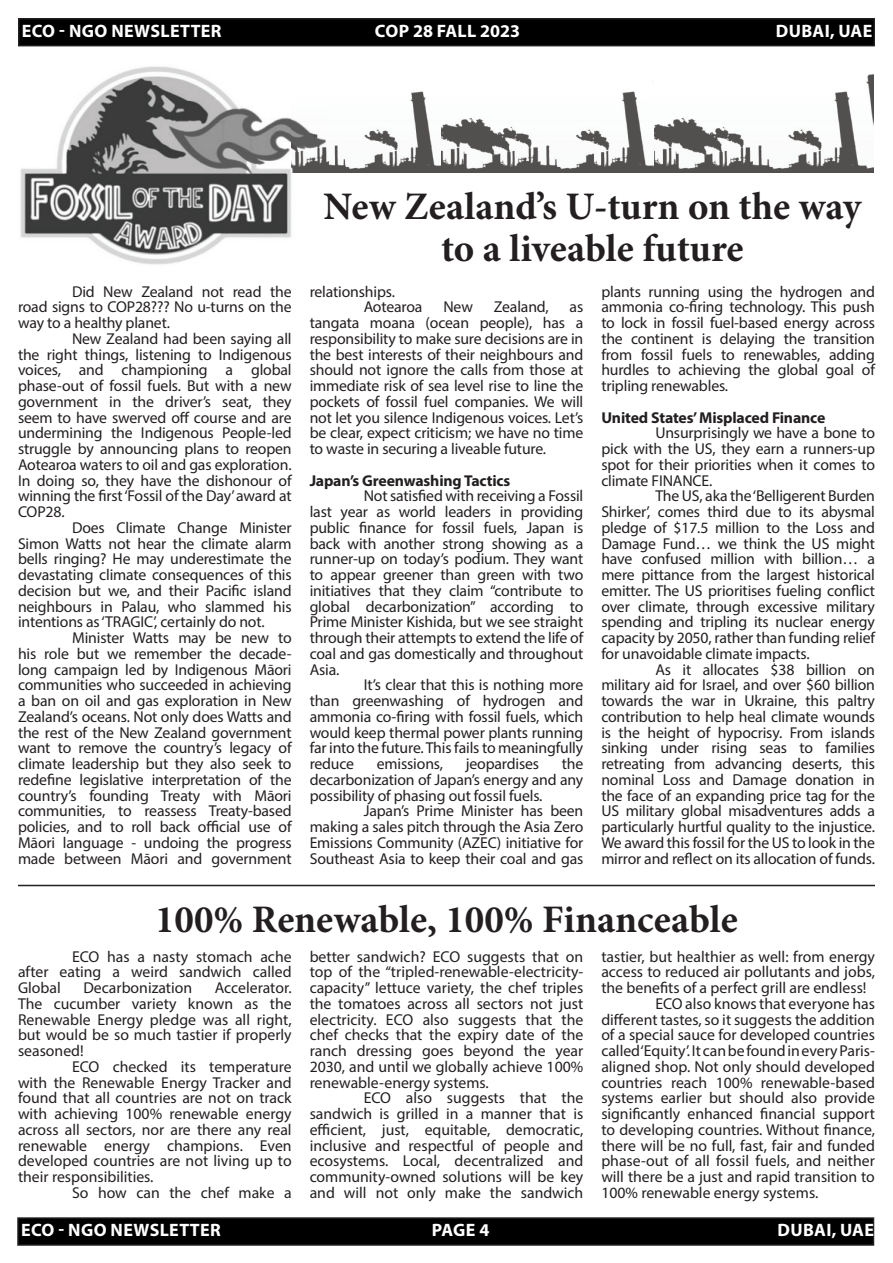
<style>
.page{position:relative;width:893px;height:1263px;background:#fff}
.page>*{position:absolute;margin:0;border:0;box-sizing:border-box;transform-origin:0 0}
.t1{font:700 39px/42px "Minion Pro";color:#231f20;text-align:center}
.t2{font:700 18px "Myriad Pro";letter-spacing:.02em;color:#fff}
.t3{font:700 18px "Myriad Pro";color:#fff}
.t4{font:15.75px/15.8px "Myriad Pro";letter-spacing:-.005em;color:#231f20;text-align:justify}
.t5{font:700 15.75px "Myriad Pro";letter-spacing:-.01em;color:#231f20}
</style>
<div class="page">
<div style="left:19px;top:19px;width:855px;height:27px;background:#000"></div>
<div style="left:18px;top:18px;width:857px;height:28px;border:2px solid #231f20"></div>
<div style="left:18px;top:1218px;width:855px;height:27px;background:#000"></div>
<div style="left:17px;top:1217px;width:857px;height:29px;border:2px solid #231f20"></div>
<img style="left:326px;top:74px;width:547px;height:99px">
<img style="left:20px;top:66px;width:306px;height:199px">
<hr style="left:18px;top:885px;width:857px;height:1px;background:#231f20">
<p class="t2" style="left:22px;top:19px;width:201px">ECO - NGO NEWSLETTER</p>
<p class="t3" style="left:375px;top:19px;width:147px">COP 28 FALL 2023</p>
<p class="t2" style="left:776px;top:19px;width:98px">DUBAI, UAE</p>
<p class="t4" style="left:18px;top:283px;width:275px;text-indent:54px">Did New Zealand not read the road signs to COP28??? No u-turns on the way to a healthy planet.</p>
<p class="t4" style="left:18px;top:330px;width:275px;text-indent:54px">New Zealand had been saying all the right things, listening to Indigenous voices, and championing a global phase-out of fossil fuels. But with a new government in the driver’s seat, they seem to have swerved off course and are undermining the Indigenous People-led struggle by announcing plans to reopen Aotearoa waters to oil and gas exploration.<br>In doing so, they have the dishonour of winning the first ‘Fossil of the Day’ award at COP28.</p>
<p class="t4" style="left:18px;top:519px;width:275px;text-indent:54px">Does Climate Change Minister Simon Watts not hear the climate alarm bells ringing? He may underestimate the devastating climate consequences of this decision but we, and their Pacific island neighbours in Palau, who slammed his intentions as ‘TRAGIC’, certainly do not.</p>
<p class="t4" style="left:18px;top:630px;width:275px;text-indent:54px">Minister Watts may be new to his role but we remember the decade&shy;long campaign led by Indigenous Māori communities who succeeded in achieving a ban on oil and gas exploration in New Zealand’s oceans. Not only does Watts and the rest of the New Zealand government want to remove the country’s legacy of climate leadership but they also seek to redefine legislative interpretation of the country’s founding Treaty with Māori communities, to reassess Treaty-based policies, and to roll back official use of Māori language - undoing the progress made between Māori and government</p>
<h1 class="t1" style="left:323px;top:185px;width:539px">New Zealand’s U-turn on the way to a liveable future</h1>
<p class="t4" style="left:364px;top:283px;width:60px;text-indent:-54px">relationships.<br>Aotearoa</p>
<p class="t4" style="left:443px;top:299px;width:31px">New</p>
<p class="t4" style="left:494px;top:299px;width:56px">Zealand,</p>
<p class="t4" style="left:310px;top:299px;width:275px;text-indent:260px">as tangata moana (ocean people), has a responsibility to make sure decisions are in the best interests of their neighbours and should not ignore the calls from those at immediate risk of sea level rise to line the pockets of fossil fuel companies. We will not let you silence Indigenous voices. Let’s be clear, expect criticism; we have no time to waste in securing a liveable future.</p>
<p class="t5" style="left:310px;top:470px;width:202px">Japan’s Greenwashing Tactics</p>
<p class="t4" style="left:310px;top:488px;width:275px;text-indent:54px">Not satisfied with receiving a Fossil last year as world leaders in providing public finance for fossil fuels, Japan is back with another strong showing as a runner-up on today’s podium. They want to appear greener than green with two initiatives that they claim “contribute to global decarbonization” according to Prime Minister Kishida, but we see straight through their attempts to extend the life of coal and gas domestically and throughout Asia.</p>
<p class="t4" style="left:310px;top:677px;width:275px;text-indent:54px">It’s clear that this is nothing more than greenwashing of hydrogen and ammonia co-firing with fossil fuels, which would keep thermal power plants running far into the future. This fails to meaningfully reduce</p>
<p class="t4" style="left:310px;top:756px;width:275px;text-indent:252px">the decarbonization of Japan’s energy and any possibility of phasing out fossil fuels.</p>
<p class="t4" style="left:310px;top:803px;width:275px;text-indent:54px">Japan’s Prime Minister has been making a sales pitch through the Asia Zero Emissions Community (AZEC) initiative for Southeast Asia to keep their coal and gas</p>
<p class="t4" style="left:377px;top:756px;width:68px">emissions,</p>
<p class="t4" style="left:466px;top:756px;width:75px">jeopardises</p>
<p class="t4" style="left:601px;top:283px;width:275px">plants running using the hydrogen and ammonia co-firing technology. This push to lock in fossil fuel-based energy across the continent is delaying the transition from fossil fuels to renewables, adding hurdles to achieving the global goal of tripling renewables.</p>
<p class="t5" style="left:601px;top:407px;width:226px">United States’ Misplaced Finance</p>
<p class="t4" style="left:601px;top:425px;width:275px;text-indent:54px">Unsurprisingly we have a bone to pick with the US, they earn a runners-up spot for their priorities when it comes to climate FINANCE.</p>
<p class="t4" style="left:601px;top:488px;width:275px;text-indent:54px">The US, aka the ‘Belligerent Burden Shirker’, comes third due to its abysmal pledge of $17.5 million to the Loss and Damage Fund… we think the US might have confused million with billion… a mere pittance from the largest historical emitter. The US prioritises fueling conflict over climate, through excessive military spending and tripling its nuclear energy capacity by 2050, rather than funding relief for unavoidable climate impacts.</p>
<p class="t4" style="left:601px;top:661px;width:275px;text-indent:54px">As it allocates $38 billion on military aid for Israel, and over $60 billion towards the war in Ukraine, this paltry contribution to help heal climate wounds is the height of hypocrisy. From islands sinking under rising seas to families retreating from advancing deserts, this nominal Loss and Damage donation in the face of an expanding price tag for the US military global misadventures adds a particularly hurtful quality to the injustice.<br>We award this fossil for the US to look in the mirror and reflect on its allocation of funds.</p>
<h1 class="t1" style="left:155px;top:898px;width:584px">100% Renewable, 100% Financeable</h1>
<p class="t4" style="left:18px;top:948px;width:275px;text-indent:54px">ECO has a nasty stomach ache after eating a weird sandwich called Global</p>
<p class="t4" style="left:601px;top:948px;width:275px">tastier, but healthier as well: from energy</p>
<p class="t4" style="left:601px;top:964px;width:275px">access to reduced air pollutants and jobs,</p>
<p class="t4" style="left:601px;top:980px;width:267px">the benefits of a perfect grill are endless!</p>
<p class="t4" style="left:655px;top:995px;width:221px">ECO also knows that everyone has</p>
<p class="t4" style="left:601px;top:1011px;width:275px">different tastes, so it suggests the addition</p>
<p class="t4" style="left:601px;top:1027px;width:275px">of a special sauce for developed countries</p>
<p class="t4" style="left:601px;top:1043px;width:275px">called ‘Equity’. It can be found in every Paris-</p>
<p class="t4" style="left:601px;top:1058px;width:275px">aligned shop. Not only should developed</p>
<p class="t4" style="left:601px;top:1074px;width:275px">countries reach 100% renewable-based</p>
<p class="t4" style="left:601px;top:1090px;width:275px">systems earlier but should also provide</p>
<p class="t4" style="left:601px;top:1106px;width:275px">significantly enhanced financial support</p>
<p class="t4" style="left:601px;top:1121px;width:275px">to developing countries. Without finance,</p>
<p class="t4" style="left:601px;top:1137px;width:275px">there will be no full, fast, fair and funded</p>
<p class="t4" style="left:601px;top:1153px;width:275px">phase-out of all fossil fuels, and neither</p>
<p class="t4" style="left:601px;top:1169px;width:275px">will there be a just and rapid transition to</p>
<p class="t4" style="left:601px;top:1184px;width:218px">100% renewable energy systems.</p>
<p class="t4" style="left:310px;top:948px;width:275px">better sandwich? ECO suggests that on top of the “tripled-renewable-electricity&shy;capacity” lettuce variety, the chef triples the tomatoes across all sectors not just electricity. ECO also suggests that the chef checks that the expiry date of the ranch dressing goes beyond the year 2030, and until we globally achieve 100% renewable-energy systems.</p>
<p class="t4" style="left:310px;top:1090px;width:275px;text-indent:54px">ECO also suggests that the sandwich is grilled in a manner that is efficient, just, equitable, democratic, inclusive and respectful of people and ecosystems. Local, decentralized and community-owned solutions will be key and will not only make the sandwich</p>
<p class="t4" style="left:18px;top:980px;width:275px;text-indent:197px">Accelerator.<br>The cucumber variety known as the Renewable Energy pledge was all right, but would be so much tastier if properly seasoned!</p>
<p class="t4" style="left:18px;top:1058px;width:275px;text-indent:54px">ECO checked its temperature with the Renewable Energy Tracker and found that all countries are not on track with achieving 100% renewable energy across all sectors, nor are there any real renewable energy champions. Even developed countries are not living up to their responsibilities.</p>
<p class="t4" style="left:72px;top:1184px;width:221px">So how can the chef make a</p>
<p class="t4" style="left:83px;top:980px;width:110px">Decarbonization</p>
<p class="t2" style="left:21px;top:1218px;width:201px">ECO - NGO NEWSLETTER</p>
<p class="t2" style="left:432px;top:1218px;width:59px">PAGE 4</p>
<p class="t2" style="left:777px;top:1218px;width:98px">DUBAI, UAE</p>
</div>
